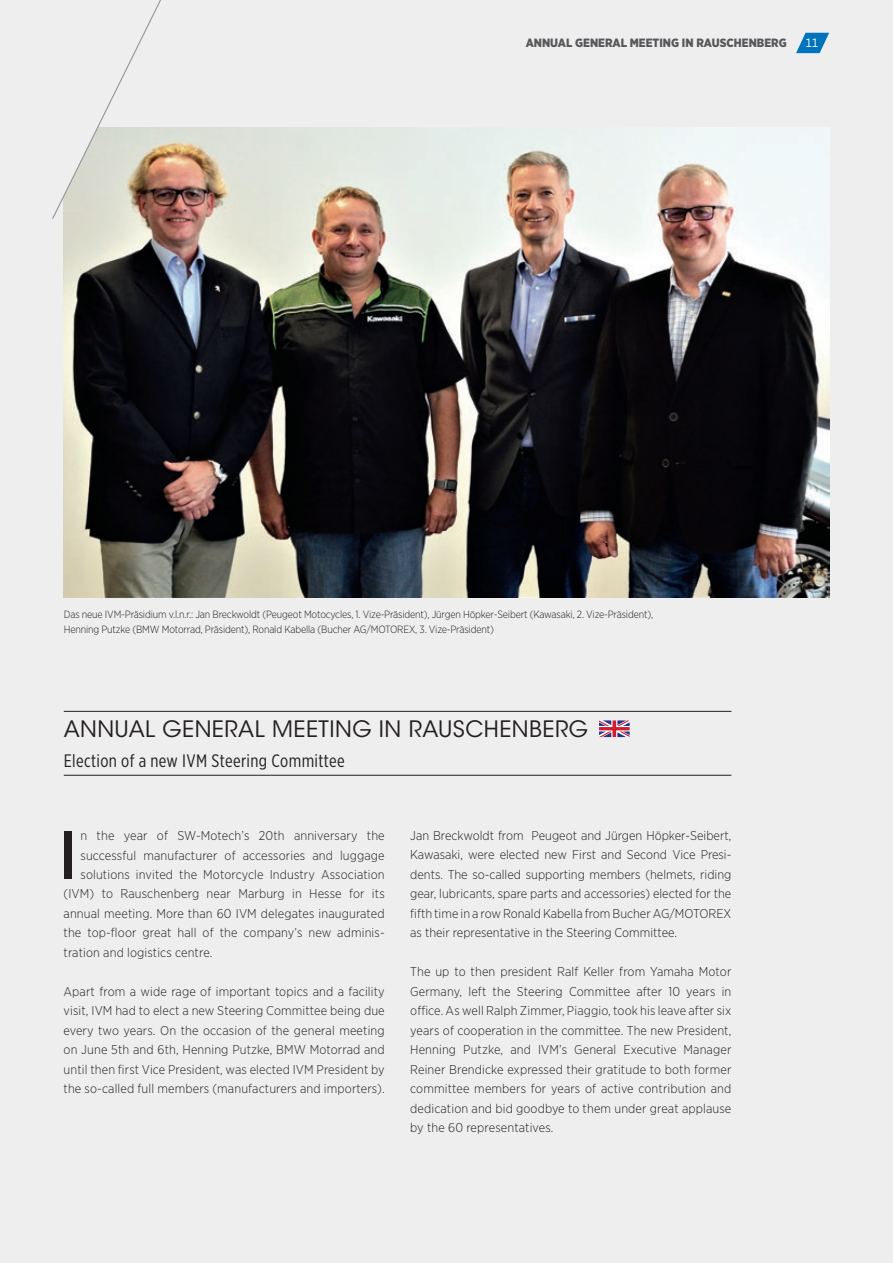
<style>
.page{position:relative;width:893px;height:1263px;background:#eeeeef}
.page>*{position:absolute;margin:0;border:0;box-sizing:border-box;transform-origin:0 0}
.t1{font:500 68.4px "Gotham Narrow";color:#231f20}
.t2{font:22.5px "ITC Avant Garde Std";letter-spacing:.02em;color:#231f20}
.t3{font:18px "Gotham X Narrow";letter-spacing:.02em;color:#231f20}
.t4{font:300 12.75px/19.5px "Gotham Narrow";letter-spacing:.01em;color:#231f20;text-align:justify}
.t5{font:900 12px "Gotham Narrow";color:#57585a}
.t6{font:12px "Gotham Narrow";color:#fff}
.t7{font:300 10.5px/15px "Gotham Narrow";letter-spacing:-.015em;color:#231f20}
</style>
<div class="page">
<svg style="left:796px;top:33px;width:33px;height:20px"></svg>
<img style="left:64px;top:128px;width:765px;height:469px">
<hr style="left:64px;top:711px;width:667px;height:1px;background:#231f20">
<hr style="left:64px;top:775px;width:667px;height:1px;background:#231f20">
<svg style="left:599px;top:720px;width:31px;height:17px"></svg>
<svg style="left:52px;top:0;width:116px;height:220px"></svg>
<p class="t5" style="left:526px;top:34px;width:262px">ANNUAL GENERAL MEETING IN RAUSCHENBERG</p>
<p class="t6" style="left:805px;top:35px;width:14px">11</p>
<p class="t7" style="left:64px;top:606px;width:591px">Das neue IVM-Präsidium v.l.n.r.: Jan Breckwoldt (Peugeot Motocycles, 1. Vize-Präsident), Jürgen Höpker-Seibert (Kawasaki, 2. Vize-Präsident),<br>Henning Putzke (BMW Motorrad, Präsident), Ronald Kabella (Bucher AG/MOTOREX, 3. Vize-Präsident)</p>
<h2 class="t2" style="left:64px;top:715px;width:526px">ANNUAL GENERAL MEETING IN RAUSCHENBERG</h2>
<h3 class="t3" style="left:64px;top:749px;width:282px">Election of a new IVM Steering Committee</h3>
<h1 class="t1" style="left:58px;top:812px;width:21px">I</h1>
<p class="t4" style="left:80px;top:825px;width:306px">n the year of SW-Motech’s 20th anniversary the</p>
<p class="t4" style="left:80px;top:845px;width:306px">successful manufacturer of accessories and luggage</p>
<p class="t4" style="left:80px;top:864px;width:306px">solutions invited the Motorcycle Industry Association</p>
<p class="t4" style="left:64px;top:884px;width:323px">(IVM) to Rauschenberg near Marburg in Hesse for its</p>
<p class="t4" style="left:64px;top:903px;width:323px">annual meeting. More than 60 IVM delegates inaugurated</p>
<p class="t4" style="left:64px;top:923px;width:323px">the top-floor great hall of the company’s new adminis-</p>
<p class="t4" style="left:64px;top:942px;width:150px">tration and logistics centre.</p>
<p class="t4" style="left:64px;top:981px;width:323px">Apart from a wide rage of important topics and a facility visit, IVM had to elect a new Steering Committee being due every two years. On the occasion of the general meeting on June 5th and 6th, Henning Putzke, BMW Motorrad and until then first Vice President, was elected IVM President by the so-called full members (manufacturers and importers).</p>
<p class="t4" style="left:410px;top:825px;width:323px">Jan Breckwoldt from Peugeot and Jürgen Höpker-Seibert, Kawasaki, were elected new First and Second Vice Presi&shy;dents. The so-called supporting members (helmets, riding gear, lubricants, spare parts and accessories) elected for the fifth time in a row Ronald Kabella from Bucher AG/MOTOREX as their representative in the Steering Committee.</p>
<p class="t4" style="left:410px;top:962px;width:323px">The up to then president Ralf Keller from Yamaha Motor Germany, left the Steering Committee after 10 years in office. As well Ralph Zimmer, Piaggio, took his leave after six years of cooperation in the committee. The new President, Henning Putzke, and IVM’s General Executive Manager Reiner Brendicke expressed their gratitude to both former committee members for years of active contribution and dedication and bid goodbye to them under great applause by the 60 representatives.</p>
</div>
